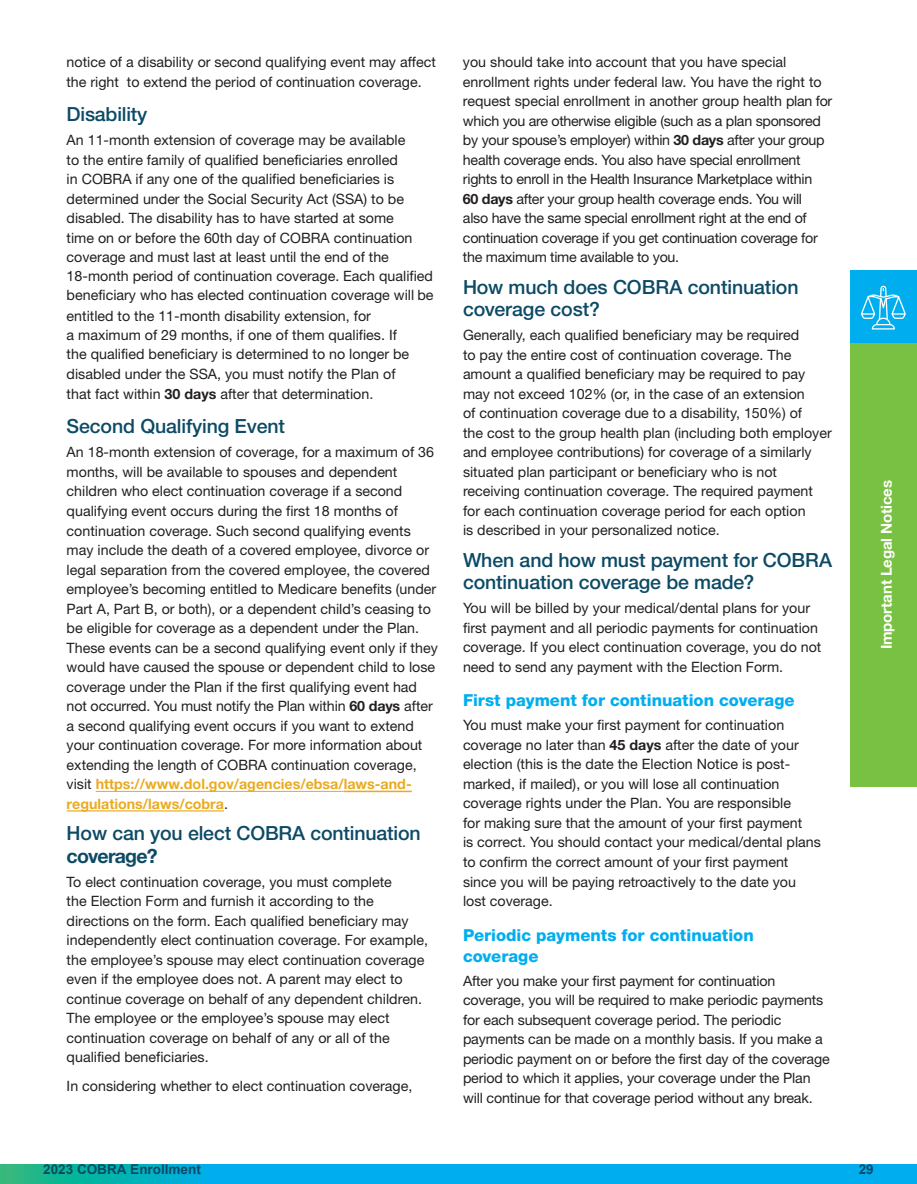
<style>
.page{position:relative;width:917px;height:1184px;background:#fff}
.page>*{position:absolute;margin:0;border:0;box-sizing:border-box;transform-origin:0 0}
.t1{font:500 19.5px/22.5px "Helvetica Neue LT Std";letter-spacing:-.005em;color:#0c4a65}
.t2{font:700 19.5px "Helvetica Neue LT Std";letter-spacing:-.04em;color:#0c4a65}
.t3{font:800 16.5px/21px "Helvetica Neue LT Std";letter-spacing:-.005em;color:#00aeef}
.t4{font:700 15px "Helvetica Neue LT Std";letter-spacing:-.01em;color:#fff}
.t5{font:14.25px/19.5px "Helvetica Neue LT Std";color:#231f20}
.t6{font:14.25px/19.5px "Helvetica Neue LT Std";letter-spacing:-.02em;color:#231f20}
.t7{font:700 13.5px "Arial";color:#0a4a66}
.s1{font-weight:700}
.s2{font-weight:700;color:#eaaa20}
</style>
<div class="page">
<div style="left:850px;top:342px;width:66px;height:445px;background:#79c142"></div>
<div style="left:850px;top:270px;width:66px;height:72px;background:#00aeef"></div>
<svg style="left:0;top:1164px;width:916px;height:19px;background:#02afdf"></svg>
<svg style="left:860px;top:286px;width:45px;height:43px"></svg>
<hr style="left:67px;top:810px;width:157px;height:1px;background:#eaaa20">
<hr style="left:343px;top:791px;width:68px;height:1px;background:#eaaa20">
<hr style="left:96px;top:791px;width:247px;height:1px;background:#eaaa20">
<p class="t5" style="left:66px;top:54px;width:371px">notice of a disability or second qualifying event may affect the right to extend the period of continuation coverage.</p>
<h1 class="t1" style="left:67px;top:105px;width:82px">Disability</h1>
<p class="t5" style="left:67px;top:132px;width:368px">An 11-month extension of coverage may be available<br>to the entire family of qualified beneficiaries enrolled<br>in COBRA if any one of the qualified beneficiaries is determined under the Social Security Act (SSA) to be disabled. The disability has to have started at some<br>time on or before the 60th day of COBRA continuation coverage and must last at least until the end of the 18-month period of continuation coverage. Each qualified beneficiary who has elected continuation coverage will be entitled to the 11-month disability extension, for<br>a maximum of 29 months, if one of them qualifies. If<br>the qualified beneficiary is determined to no longer be</p>
<p class="t5" style="left:67px;top:366px;width:330px">disabled under the SSA, you must notify the Plan of that fact within <span class="s1">30 days</span> after that determination.</p>
<h1 class="t1" style="left:67px;top:417px;width:220px">Second Qualifying Event</h1>
<p class="t5" style="left:67px;top:444px;width:372px">An 18-month extension of coverage, for a maximum of 36 months, will be available to spouses and dependent children who elect continuation coverage if a second qualifying event occurs during the first 18 months of continuation coverage. Such second qualifying events may include the death of a covered employee, divorce or legal separation from the covered employee, the covered employee’s becoming entitled to Medicare benefits (under Part A, Part B, or both), or a dependent child’s ceasing to be eligible for coverage as a dependent under the Plan.<br>These events can be a second qualifying event only if they would have caused the spouse or dependent child to lose coverage under the Plan if the first qualifying event had not occurred. You must notify the Plan within <span class="s1">60 days</span> after a second qualifying event occurs if you want to extend your continuation coverage. For more information about extending the length of COBRA continuation coverage, visit <span class="s2">https://www.dol.gov/agencies/ebsa/laws-and&shy;regulations/laws/cobra</span>.</p>
<h1 class="t1" style="left:67px;top:823px;width:355px">How can you elect COBRA continuation</h1>
<h1 class="t2" style="left:67px;top:848px;width:92px">coverage?</h1>
<p class="t5" style="left:67px;top:873px;width:363px">To elect continuation coverage, you must complete<br>the Election Form and furnish it according to the directions on the form. Each qualified beneficiary may independently elect continuation coverage. For example, the employee’s spouse may elect continuation coverage even if the employee does not. A parent may elect to continue coverage on behalf of any dependent children.<br>The employee or the employee’s spouse may elect continuation coverage on behalf of any or all of the qualified beneficiaries.</p>
<p class="t5" style="left:67px;top:1077px;width:347px">In considering whether to elect continuation coverage,</p>
<p class="t6" style="left:463px;top:53px;width:371px">you should take into account that you have special enrollment rights under federal law. You have the right to request special enrollment in another group health plan for which you are otherwise eligible (such as a plan sponsored by your spouse’s employer) within <span class="s1">30 days</span> after your group health coverage ends. You also have special enrollment rights to enroll in the Health Insurance Marketplace within<br><span class="s1">60 days</span> after your group health coverage ends. You will<br>also have the same special enrollment right at the end of continuation coverage if you get continuation coverage for the maximum time available to you.</p>
<h1 class="t1" style="left:463px;top:277px;width:337px">How much does COBRA continuation coverage cost?</h1>
<p class="t5" style="left:463px;top:327px;width:370px">Generally, each qualified beneficiary may be required<br>to pay the entire cost of continuation coverage. The amount a qualified beneficiary may be required to pay may not exceed 102% (or, in the case of an extension<br>of continuation coverage due to a disability, 150%) of<br>the cost to the group health plan (including both employer and employee contributions) for coverage of a similarly situated plan participant or beneficiary who is not receiving continuation coverage. The required payment for each continuation coverage period for each option<br>is described in your personalized notice.</p>
<h1 class="t1" style="left:463px;top:550px;width:370px">When and how must payment for COBRA continuation coverage be made?</h1>
<p class="t5" style="left:463px;top:600px;width:360px">You will be billed by your medical/dental plans for your first payment and all periodic payments for continuation coverage. If you elect continuation coverage, you do not need to send any payment with the Election Form.</p>
<p class="t3" style="left:463px;top:691px;width:333px">First payment for continuation coverage</p>
<p class="t5" style="left:463px;top:717px;width:359px">You must make your first payment for continuation coverage no later than <span class="s1">45 days</span> after the date of your election (this is the date the Election Notice is post&shy;marked, if mailed), or you will lose all continuation coverage rights under the Plan. You are responsible<br>for making sure that the amount of your first payment<br>is correct. You should contact your medical/dental plans to confirm the correct amount of your first payment since you will be paying retroactively to the date you lost coverage.</p>
<p class="t3" style="left:463px;top:925px;width:292px">Periodic payments for continuation coverage</p>
<p class="t5" style="left:463px;top:972px;width:368px">After you make your first payment for continuation coverage, you will be required to make periodic payments for each subsequent coverage period. The periodic payments can be made on a monthly basis. If you make a periodic payment on or before the first day of the coverage period to which it applies, your coverage under the Plan will continue for that coverage period without any break.</p>
<p class="t4" style="left:880px;top:649px;width:171px;rotate:-90deg">Important Legal Notices</p>
<p class="t7" style="left:43px;top:1162px;width:159px">2023 COBRA Enrollment</p>
<p class="t7" style="left:858px;top:1162px;width:17px">29</p>
</div>
